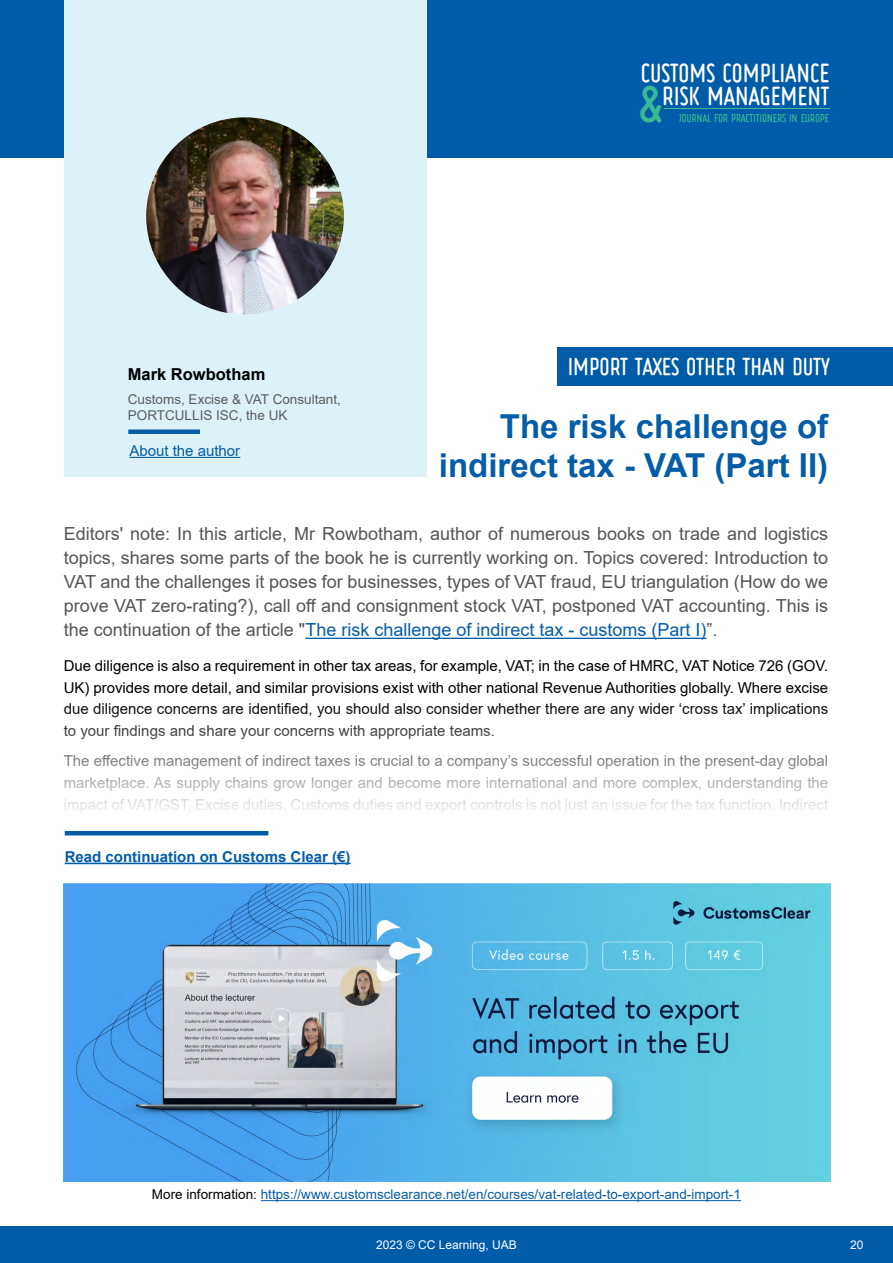
<style>
.page{position:relative;width:893px;height:1263px;background:#fff}
.page>*{position:absolute;margin:0;border:0;box-sizing:border-box;transform-origin:0 0}
.t1{font:700 38.1px "Ruler";color:#38ba93}
.t2{font:700 33px/39px "Arial";color:#055da8;text-align:right}
.t3{font:700 19.2px/23.1px "Ruler";color:#fff;text-align:right}
.t4{font:18px/24px "Arial";color:#555556;text-align:justify}
.t5{font:700 18px "Ruler";color:#fff}
.t6{font:700 16.5px "Arial";color:#000}
.t7{font:15px/21.8px "Arial";color:#000;text-align:justify}
.t8{font:700 15px "Arial";color:#055da8}
.t9{font:15px "Arial";color:#055da8}
.t10{font:13.5px "Arial";color:#055da8}
.t11{font:13.5px/16.2px "Arial";color:#5e5f5f}
.t12{font:12px "Arial";color:#fff}
.t13{font:700 8.4px "Ruler";color:#38ba93}
.s1{color:#055da8}
.s2{color:#000}
</style>
<div class="page">
<div style="left:0;top:1226px;width:893px;height:37px;background:#005ca8"></div>
<div style="left:0;top:0;width:893px;height:157px;background:#005ca8"></div>
<hr style="left:664px;top:108px;width:165px;height:1px;background:#38ba93">
<div style="left:64px;top:0;width:362px;height:477px;background:#ddf1f9"></div>
<div style="left:128px;top:429px;width:72px;height:5px;background:#055da8"></div>
<hr style="left:305px;top:638px;width:401px;height:1px;background:#055da8">
<img style="left:146px;top:117px;width:198px;height:198px;border-radius:99px">
<hr style="left:129px;top:457px;width:111px;height:1px;background:#055da8">
<div style="left:557px;top:347px;width:336px;height:39px;background:#005ca8"></div>
<img style="left:64px;top:883px;width:767px;height:298px">
<hr style="left:261px;top:1200px;width:480px;height:1px;background:#055da8">
<hr style="left:65px;top:863px;width:286px;height:1px;background:#055da8">
<hr style="left:65px;top:831px;width:203px;height:4px;background:#055da8">
<p class="t6" style="left:128px;top:363px;width:139px">Mark Rowbotham</p>
<p class="t11" style="left:128px;top:391px;width:215px">Customs, Excise &amp; VAT Consultant,<br>PORTCULLIS ISC, the UK</p>
<p class="t9" style="left:129px;top:440px;width:112px">About the author</p>
<p class="t3" style="left:640px;top:63px;width:190px">CUSTOMS COMPLIANCE<br>RISK MANAGEMENT</p>
<h1 class="t1" style="left:637px;top:86px;width:28px">&amp;</h1>
<p class="t13" style="left:679px;top:114px;width:152px">JOURNAL FOR PRACTITIONERS IN EUROPE</p>
<p class="t5" style="left:567px;top:358px;width:263px">IMPORT TAXES OTHER THAN DUTY</p>
<h2 class="t2" style="left:439px;top:407px;width:391px">The risk challenge of indirect tax - VAT (Part II)</h2>
<p class="t4" style="left:64px;top:522px;width:766px">Editors' note: In this article, Mr Rowbotham, author of numerous books on trade and logistics topics, shares some parts of the book he is currently working on. Topics covered: Introduction to VAT and the challenges it poses for businesses, types of VAT fraud, EU triangulation (How do we prove VAT zero-rating?), call off and consignment stock VAT, postponed VAT accounting. This is the continuation of the article "<span class="s1">The risk challenge of indirect tax - customs (Part I)</span>”.</p>
<p class="t7" style="left:64px;top:655px;width:766px">Due diligence is also a requirement in other tax areas, for example, VAT; in the case of HMRC, VAT Notice 726 (GOV.<br>UK) provides more detail, and similar provisions exist with other national Revenue Authorities globally. Where excise due diligence concerns are identified, you should also consider whether there are any wider ‘cross tax’ implications to your findings and share your concerns with appropriate teams.</p>
<p class="t7" style="left:64px;top:750px;width:766px">The effective management of indirect taxes is crucial to a company’s successful operation in the present-day global marketplace. As supply chains grow longer and become more international and more complex, understanding the impact of VAT/GST, Excise duties, Customs duties and export controls is not just an issue for the tax function. Indirect</p>
<p class="t8" style="left:65px;top:846px;width:287px">Read continuation on Customs Clear (€)</p>
<p class="t10" style="left:152px;top:1185px;width:590px"><span class="s2">More information:</span> https://www.customsclearance.net/en/courses/vat-related-to-export-and-import-1</p>
<p class="t12" style="left:376px;top:1237px;width:142px">2023 © CC Learning, UAB</p>
<p class="t12" style="left:850px;top:1236px;width:15px">20</p>
</div>
